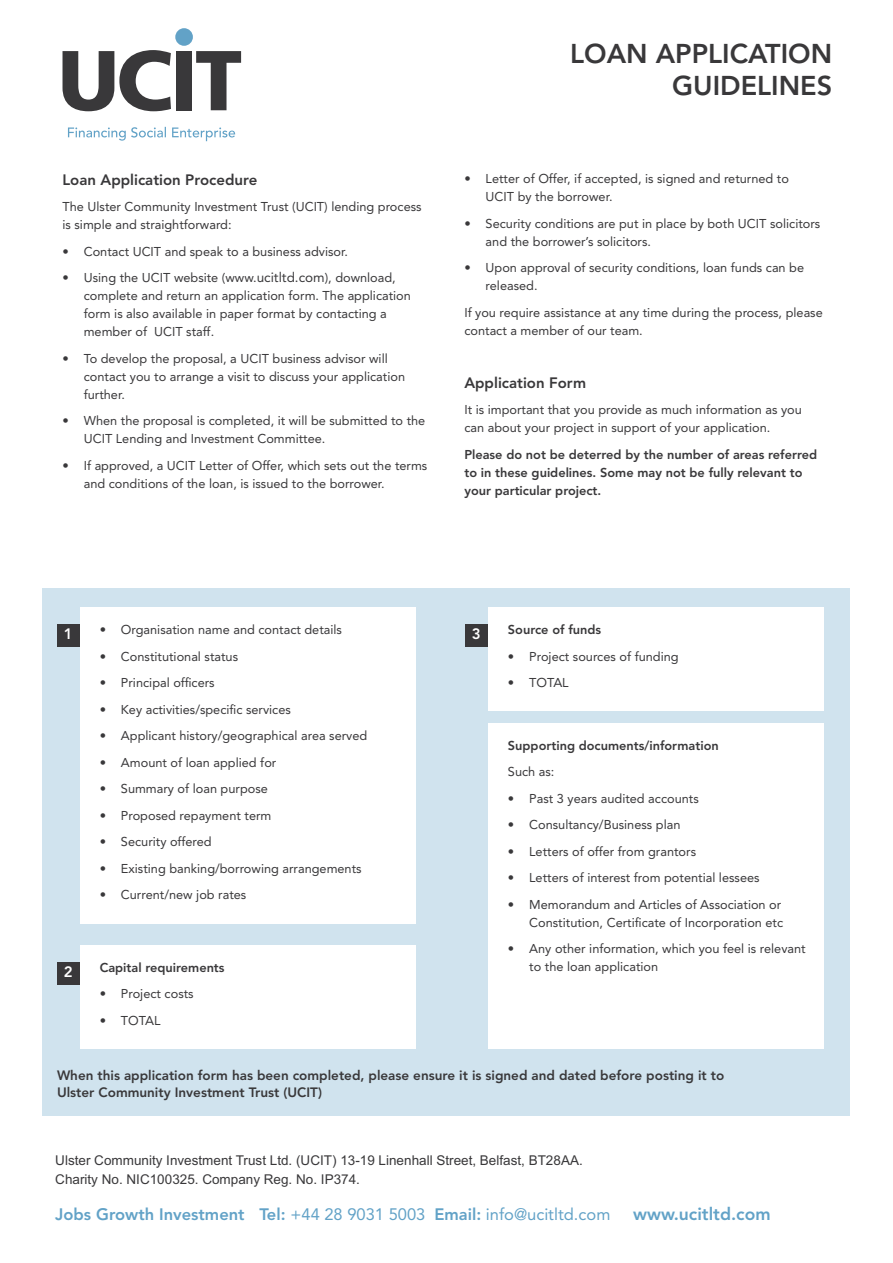
<style>
.page{position:relative;width:893px;height:1263px;background:#fff}
.page>*{position:absolute;margin:0;border:0;box-sizing:border-box;transform-origin:0 0}
.t1{font:800 27px/32.4px "Avenir LT Std";color:#39383a;text-align:right}
.t2{font:800 17.55px "Avenir LT Std";color:#62a2c7}
.t3{font:800 16.5px "Avenir LT Std";color:#62a2c7}
.t4{font:800 15px "Avenir LT Std";color:#39383a}
.t5{font:800 15px "Avenir LT Std";color:#fff}
.t6{font:800 13.5px/17.5px "Avenir LT Std";color:#39383a}
.t7{font:13.5px/19.2px "Arial";color:#39383a}
.t8{font:12.75px/18px "Avenir LT Std";color:#39383a}
.t9{font:800 12.75px/18px "Avenir LT Std";color:#39383a}
.s1{font-size:13.5px}
.s2{font-weight:400}
</style>
<div class="page">
<div style="left:43px;top:588px;width:807px;height:527px;background:#d0e3ee"></div>
<div style="left:80px;top:607px;width:335px;height:317px;background:#fff"></div>
<div style="left:80px;top:945px;width:335px;height:103px;background:#fff"></div>
<div style="left:57px;top:624px;width:22px;height:22px;background:#39383a"></div>
<div style="left:57px;top:962px;width:22px;height:22px;background:#39383a"></div>
<div style="left:488px;top:607px;width:335px;height:104px;background:#fff"></div>
<div style="left:488px;top:723px;width:335px;height:325px;background:#fff"></div>
<div style="left:465px;top:624px;width:22px;height:22px;background:#39383a"></div>
<div style="left:175px;top:28px;width:18px;height:18px;background:#62a2c7;border-radius:50%"></div>
<svg style="left:196px;top:51px;width:45px;height:59px"></svg>
<div style="left:176px;top:51px;width:16px;height:59px;background:#39383a"></div>
<svg style="left:63px;top:50px;width:108px;height:61px"></svg>
<svg style="left:68px;top:127px;width:167px;height:14px"></svg>
<p class="t4" style="left:63px;top:173px;width:196px">Loan Application Procedure</p>
<p class="t8" style="left:63px;top:199px;width:361px">The Ulster Community Investment Trust (UCIT) lending process is simple and straightforward:</p>
<p class="t8" style="left:63px;top:243px;width:287px">• Contact UCIT and speak to a business advisor.</p>
<p class="t8" style="left:84px;top:270px;width:329px;text-indent:-21px">• Using the UCIT website (www.<span class="s1">ucitltd.com</span>), download, complete and return an application form. The application form is also available in paper format by contacting a member of UCIT staff.</p>
<p class="t8" style="left:84px;top:350px;width:323px;text-indent:-21px">• To develop the proposal, a UCIT business advisor will contact you to arrange a visit to discuss your application further.</p>
<p class="t8" style="left:84px;top:413px;width:343px;text-indent:-21px">• When the proposal is completed, it will be submitted to the<br>UCIT Lending and Investment Committee.</p>
<p class="t8" style="left:84px;top:457px;width:345px;text-indent:-21px">• If approved, a UCIT Letter of Offer, which sets out the terms and conditions of the loan, is issued to the borrower.</p>
<h1 class="t1" style="left:570px;top:40px;width:263px">LOAN APPLICATION<br>GUIDELINES</h1>
<p class="t8" style="left:486px;top:171px;width:305px;text-indent:-21px">• Letter of Offer, if accepted, is signed and returned to<br>UCIT by the borrower.</p>
<p class="t8" style="left:486px;top:215px;width:336px;text-indent:-21px">• Security conditions are put in place by both UCIT solicitors and the borrower’s solicitors.</p>
<p class="t8" style="left:486px;top:260px;width:320px;text-indent:-21px">• Upon approval of security conditions, loan funds can be released.</p>
<p class="t8" style="left:464px;top:304px;width:360px">If you require assistance at any time during the process, please contact a member of our team.</p>
<p class="t4" style="left:464px;top:376px;width:123px">Application Form</p>
<p class="t8" style="left:464px;top:402px;width:339px">It is important that you provide as much information as you can about your project in support of your application.</p>
<p class="t9" style="left:464px;top:446px;width:354px">Please do not be deterred by the number of areas referred to in these guidelines. Some may not be fully relevant to your particular project.</p>
<p class="t5" style="left:64px;top:627px;width:10px">1</p>
<p class="t5" style="left:64px;top:965px;width:10px">2</p>
<p class="t8" style="left:100px;top:622px;width:244px">• Organisation name and contact details</p>
<p class="t8" style="left:100px;top:648px;width:140px">• Constitutional status</p>
<p class="t8" style="left:100px;top:675px;width:117px">• Principal officers</p>
<p class="t8" style="left:100px;top:701px;width:193px">• Key activities/specific services</p>
<p class="t8" style="left:100px;top:728px;width:269px">• Applicant history/geographical area served</p>
<p class="t8" style="left:100px;top:754px;width:178px">• Amount of loan applied for</p>
<p class="t8" style="left:100px;top:781px;width:170px">• Summary of loan purpose</p>
<p class="t8" style="left:100px;top:807px;width:173px">• Proposed repayment term</p>
<p class="t8" style="left:100px;top:834px;width:114px">• Security offered</p>
<p class="t8" style="left:100px;top:860px;width:263px">• Existing banking/borrowing arrangements</p>
<p class="t8" style="left:100px;top:887px;width:148px">• Current/new job rates</p>
<p class="t9" style="left:100px;top:959px;width:126px">Capital requirements</p>
<p class="t8" style="left:100px;top:986px;width:96px">• Project costs</p>
<p class="t8" style="left:100px;top:1012px;width:62px">• TOTAL</p>
<p class="t5" style="left:472px;top:627px;width:10px">3</p>
<p class="t9" style="left:508px;top:622px;width:95px">Source of funds</p>
<p class="t8" style="left:508px;top:648px;width:172px">• Project sources of funding</p>
<p class="t8" style="left:508px;top:675px;width:62px">• TOTAL</p>
<p class="t9" style="left:508px;top:737px;width:212px">Supporting documents/information</p>
<p class="t8" style="left:508px;top:764px;width:48px">Such as:</p>
<p class="t8" style="left:508px;top:790px;width:192px">• Past 3 years audited accounts</p>
<p class="t8" style="left:508px;top:817px;width:174px">• Consultancy/Business plan</p>
<p class="t8" style="left:508px;top:843px;width:190px">• Letters of offer from grantors</p>
<p class="t8" style="left:508px;top:870px;width:253px">• Letters of interest from potential lessees</p>
<p class="t8" style="left:508px;top:896px;width:277px;text-align:right">• Memorandum and Articles of Association or<br>Constitution, Certificate of Incorporation etc</p>
<p class="t8" style="left:529px;top:941px;width:278px;text-indent:-21px">• Any other information, which you feel is relevant to the loan application</p>
<p class="t6" style="left:57px;top:1067px;width:669px">When this application form has been completed, please ensure it is signed and dated before posting it to<br>Ulster Community Investment Trust (UCIT)</p>
<p class="t7" style="left:55px;top:1151px;width:529px">Ulster Community Investment Trust Ltd. (UCIT) 13-19 Linenhall Street, Belfast, BT28AA.<br>Charity No. NIC100325. Company Reg. No. IP374.</p>
<p class="t3" style="left:55px;top:1208px;width:557px">Jobs Growth Investment Tel: <span class="s2">+44 28 9031 5003</span> Email: <span class="s2">info@ucitltd.com</span></p>
<h2 class="t2" style="left:633px;top:1207px;width:139px">www.ucitltd.com</h2>
</div>
